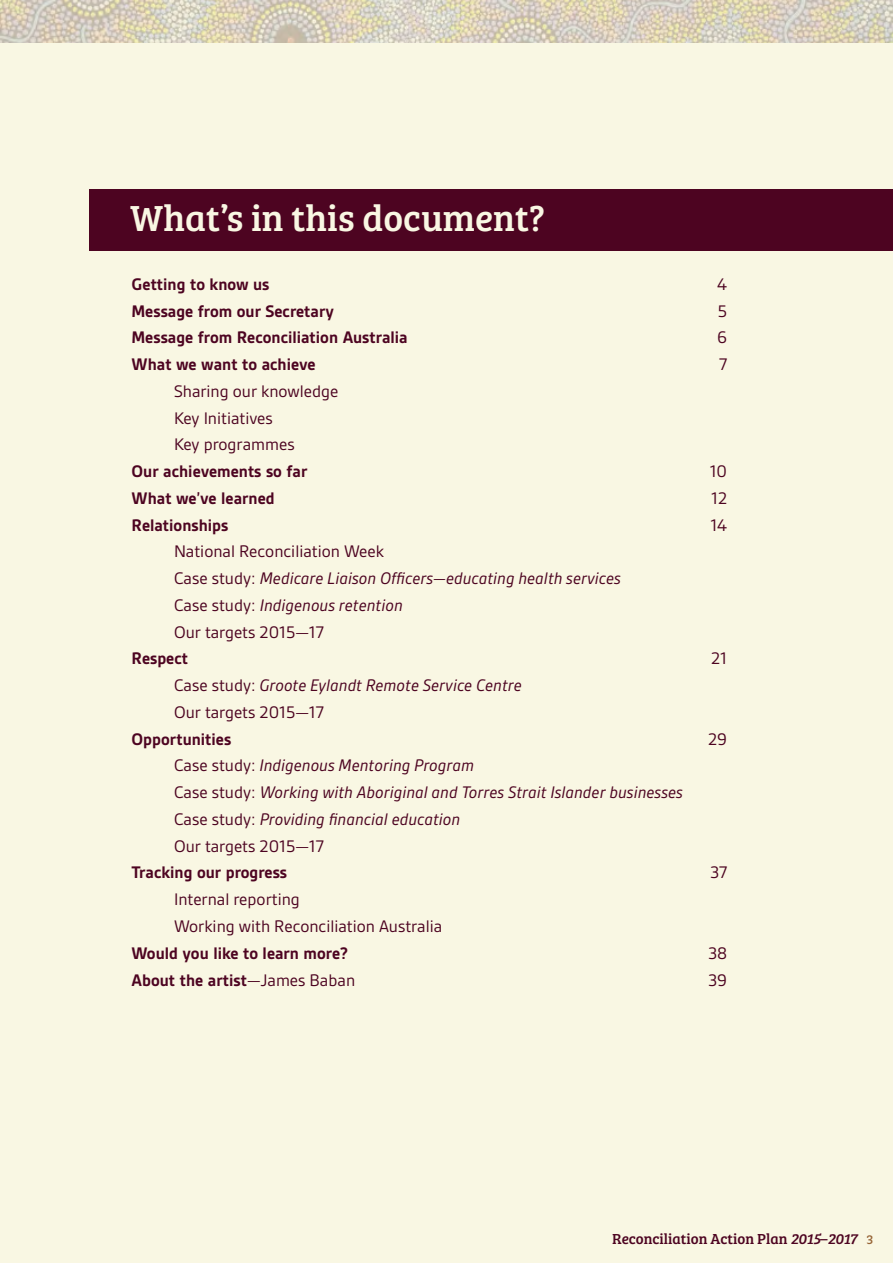
<style>
.page{position:relative;width:893px;height:1263px;background:#f9f7e3}
.page>*{position:absolute;margin:0;border:0;box-sizing:border-box;transform-origin:0 0}
.t1{font:37.5px "Bree Serif";color:#f9f7e3}
.t2{font:italic 18px "Gesta";color:#4d0421}
.heading_2{font:700 18px "Gesta";color:#4d0421}
.heading_2-2{font:18px "Gesta";color:#4d0421}
.t3{font:15px "Bree Serif";color:#4d0421}
.s1{font-style:normal}
.s2{font-weight:400}
.s3{font-style:italic}
.s4{font-family:"Iskra";color:#976537}
</style>
<div class="page">
<div style="left:89px;top:190px;width:804px;height:61px;background:#4d0421"></div>
<img style="left:0;top:0;width:893px;height:42px">
<p class="t1" style="left:130px;top:190px;width:416px">What’s in this document?</p>
<p class="heading_2" style="left:132px;top:274px;width:139px">Getting to know us</p>
<p class="heading_2-2" style="left:717px;top:274px;width:11px">4</p>
<p class="heading_2" style="left:132px;top:301px;width:204px">Message from our Secretary</p>
<p class="heading_2-2" style="left:718px;top:301px;width:11px">5</p>
<p class="heading_2" style="left:132px;top:327px;width:278px">Message from Reconciliation Australia</p>
<p class="heading_2-2" style="left:717px;top:327px;width:11px">6</p>
<p class="heading_2" style="left:132px;top:354px;width:186px">What we want to achieve</p>
<p class="heading_2-2" style="left:719px;top:354px;width:10px">7</p>
<p class="heading_2-2" style="left:174px;top:381px;width:166px">Sharing our knowledge</p>
<p class="heading_2-2" style="left:174px;top:408px;width:100px">Key Initiatives</p>
<p class="heading_2-2" style="left:174px;top:434px;width:122px">Key programmes</p>
<p class="heading_2" style="left:132px;top:461px;width:177px">Our achievements so far</p>
<p class="heading_2-2" style="left:710px;top:461px;width:19px">10</p>
<p class="heading_2" style="left:132px;top:488px;width:145px">What we’ve learned</p>
<p class="heading_2-2" style="left:711px;top:488px;width:18px">12</p>
<p class="heading_2" style="left:132px;top:515px;width:98px">Relationships</p>
<p class="heading_2-2" style="left:710px;top:515px;width:18px">14</p>
<p class="heading_2-2" style="left:174px;top:541px;width:211px">National Reconciliation Week</p>
<p class="t2" style="left:174px;top:568px;width:448px"><span class="s1">Case study:</span> Medicare Liaison Officers—educating health services</p>
<p class="t2" style="left:174px;top:595px;width:230px"><span class="s1">Case study:</span> Indigenous retention</p>
<p class="heading_2-2" style="left:174px;top:622px;width:151px">Our targets 2015—17</p>
<p class="heading_2" style="left:132px;top:648px;width:58px">Respect</p>
<p class="heading_2-2" style="left:711px;top:648px;width:18px">21</p>
<p class="t2" style="left:174px;top:675px;width:349px"><span class="s1">Case study:</span> Groote Eylandt Remote Service Centre</p>
<p class="heading_2-2" style="left:174px;top:702px;width:151px">Our targets 2015—17</p>
<p class="heading_2" style="left:132px;top:729px;width:101px">Opportunities</p>
<p class="heading_2-2" style="left:708px;top:729px;width:21px">29</p>
<p class="t2" style="left:174px;top:755px;width:301px"><span class="s1">Case study:</span> Indigenous Mentoring Program</p>
<p class="t2" style="left:174px;top:782px;width:510px"><span class="s1">Case study:</span> Working with Aboriginal and Torres Strait Islander businesses</p>
<p class="t2" style="left:174px;top:809px;width:288px"><span class="s1">Case study:</span> Providing financial education</p>
<p class="heading_2-2" style="left:174px;top:836px;width:151px">Our targets 2015—17</p>
<p class="heading_2" style="left:132px;top:862px;width:157px">Tracking our progress</p>
<p class="heading_2-2" style="left:710px;top:862px;width:18px">37</p>
<p class="heading_2-2" style="left:174px;top:889px;width:127px">Internal reporting</p>
<p class="heading_2-2" style="left:174px;top:916px;width:270px">Working with Reconciliation Australia</p>
<p class="heading_2" style="left:132px;top:943px;width:218px">Would you like to learn more?</p>
<p class="heading_2-2" style="left:708px;top:943px;width:20px">38</p>
<p class="heading_2" style="left:132px;top:970px;width:225px">About the artist<span class="s2">—James Baban</span></p>
<p class="heading_2-2" style="left:709px;top:970px;width:20px">39</p>
<p class="t3" style="left:612px;top:1228px;width:263px">Reconciliation Action Plan <span class="s3">2015</span>–<span class="s3">2017</span> <span class="s4">3</span></p>
</div>
